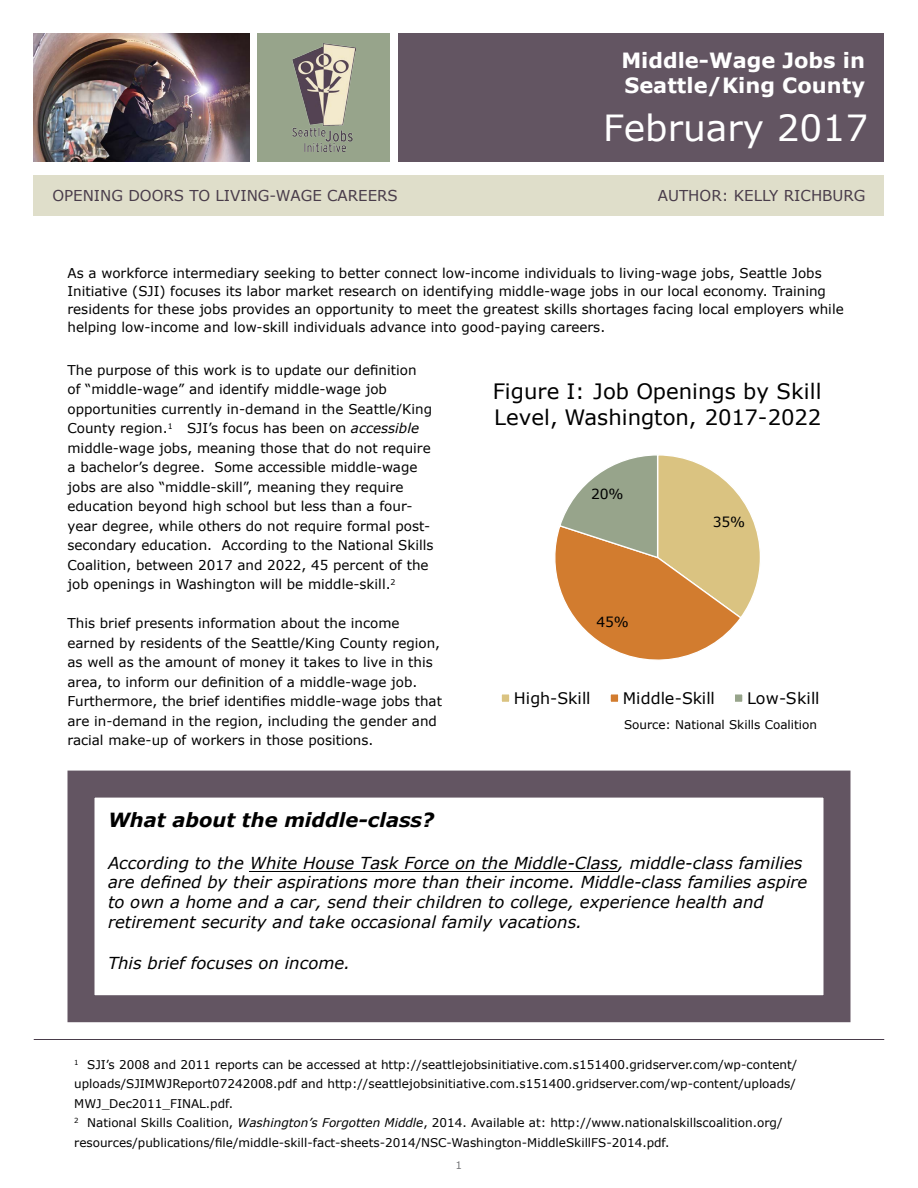
<style>
.page{position:relative;width:918px;height:1188px;background:#fff}
.page>*{position:absolute;margin:0;border:0;box-sizing:border-box;transform-origin:0 0}
.t1{font:36px "Verdana";color:#fff}
.t2{font:21.15px/25.8px "Verdana";color:#000}
.t3{font:700 21px/25.2px "Verdana";color:#fff}
.t4{font:italic 700 19.5px "Verdana";color:#000}
.t5{font:italic 16.5px/19.8px "Verdana";color:#000}
.t6{font:15.9px "Verdana";letter-spacing:-.005em;color:#000}
.t7{font:15px "Verdana";color:#493c4a}
.t8{font:13.95px "Verdana";color:#000}
.t9{font:13.5px/19.5px "Verdana";color:#000}
.t10{font:12px/19.5px "Verdana";color:#000}
.t11{font:10.5px "Verdana";color:#77787b}
.s1{font-style:italic}
.s2{font-style:inherit}
</style>
<div class="page">
<div style="left:399px;top:34px;width:485px;height:128px;background:#635562"></div>
<div style="left:34px;top:176px;width:850px;height:40px;background:#dfdeca"></div>
<hr style="left:34px;top:1039px;width:850px;height:1px;background:#493c4a">
<hr style="left:250px;top:871px;width:368px;height:1px;background:#000">
<div style="left:68px;top:771px;width:782px;height:251px;border:27px solid #635562"></div>
<svg style="left:501px;top:455px;width:259px;height:247px"></svg>
<img style="left:34px;top:34px;width:215px;height:128px">
<div style="left:257px;top:34px;width:133px;height:128px;background:#97a48b"></div>
<img style="left:292px;top:44px;width:64px;height:108px">
<h3 class="t3" style="left:621px;top:47px;width:245px">Middle-Wage Jobs in<br>Seattle/King County</h3>
<h1 class="t1" style="left:603px;top:103px;width:267px">February 2017</h1>
<p class="t7" style="left:52px;top:185px;width:347px">OPENING DOORS TO LIVING-WAGE CAREERS</p>
<p class="t7" style="left:658px;top:185px;width:209px">AUTHOR: KELLY RICHBURG</p>
<p class="t9" style="left:68px;top:264px;width:778px;line-height:18px">As a workforce intermediary seeking to better connect low-income individuals to living-wage jobs, Seattle Jobs Initiative (SJI) focuses its labor market research on identifying middle-wage jobs in our local economy. Training residents for these jobs provides an opportunity to meet the greatest skills shortages facing local employers while helping low-income and low-skill individuals advance into good-paying careers.</p>
<p class="t9" style="left:68px;top:360px;width:368px">The purpose of this work is to update our definition<br>of “middle-wage” and identify middle-wage job opportunities currently in-demand in the Seattle/King County region.<sup>1</sup> SJI’s focus has been on <span class="s1">accessible </span>middle-wage jobs, meaning those that do not require a bachelor’s degree. Some accessible middle-wage jobs are also “middle-skill”, meaning they require education beyond high school but less than a four&shy;year degree, while others do not require formal post&shy;secondary education. According to the National Skills Coalition, between 2017 and 2022, 45 percent of the job openings in Washington will be middle-skill.<sup>2</sup></p>
<p class="t9" style="left:68px;top:614px;width:376px">This brief presents information about the income earned by residents of the Seattle/King County region, as well as the amount of money it takes to live in this area, to inform our definition of a middle-wage job.<br>Furthermore, the brief identifies middle-wage jobs that are in-demand in the region, including the gender and racial make-up of workers in those positions.</p>
<h2 class="t2" style="left:493px;top:378px;width:330px">Figure I: Job Openings by Skill<br>Level, Washington, 2017-2022</h2>
<p class="t8" style="left:591px;top:484px;width:34px">20%</p>
<p class="t8" style="left:597px;top:612px;width:34px">45%</p>
<p class="t8" style="left:713px;top:512px;width:34px">35%</p>
<p class="t6" style="left:514px;top:687px;width:78px">High-Skill</p>
<p class="t6" style="left:623px;top:687px;width:94px">Middle-Skill</p>
<p class="t6" style="left:747px;top:687px;width:74px">Low-Skill</p>
<p class="t10" style="left:624px;top:714px;width:195px">Source: National Skills Coalition</p>
<h3 class="t4" style="left:108px;top:806px;width:328px">What about the middle-class?</h3>
<p class="t5" style="left:108px;top:852px;width:701px">According <span class="s2">to</span> the White House Task Force on the Middle-Class, middle-class families are defined by their aspirations more than their income. Middle-class families aspire to own a home and a car, send their children to college, experience health and retirement security and take occasional family vacations.</p>
<p class="t5" style="left:108px;top:953px;width:244px">This brief focuses on income.</p>
<p class="t10" style="left:74px;top:1055px;width:725px"><sup>1</sup> SJI’s 2008 and 2011 reports can be accessed at http://seattlejobsinitiative.com.s151400.gridserver.com/wp-content/ uploads/SJIMWJReport07242008.pdf and http://seattlejobsinitiative.com.s151400.gridserver.com/wp-content/uploads/ MWJ_Dec2011_FINAL.pdf.<br><sup>2</sup> National Skills Coalition, <span class="s1">Washington’s Forgotten Middle</span>, 2014. Available at: http://www.nationalskillscoalition.org/ resources/publications/file/middle-skill-fact-sheets-2014/NSC-Washington-MiddleSkillFS-2014.pdf.</p>
<p class="t11" style="left:456px;top:1158px;width:8px">1</p>
</div>
